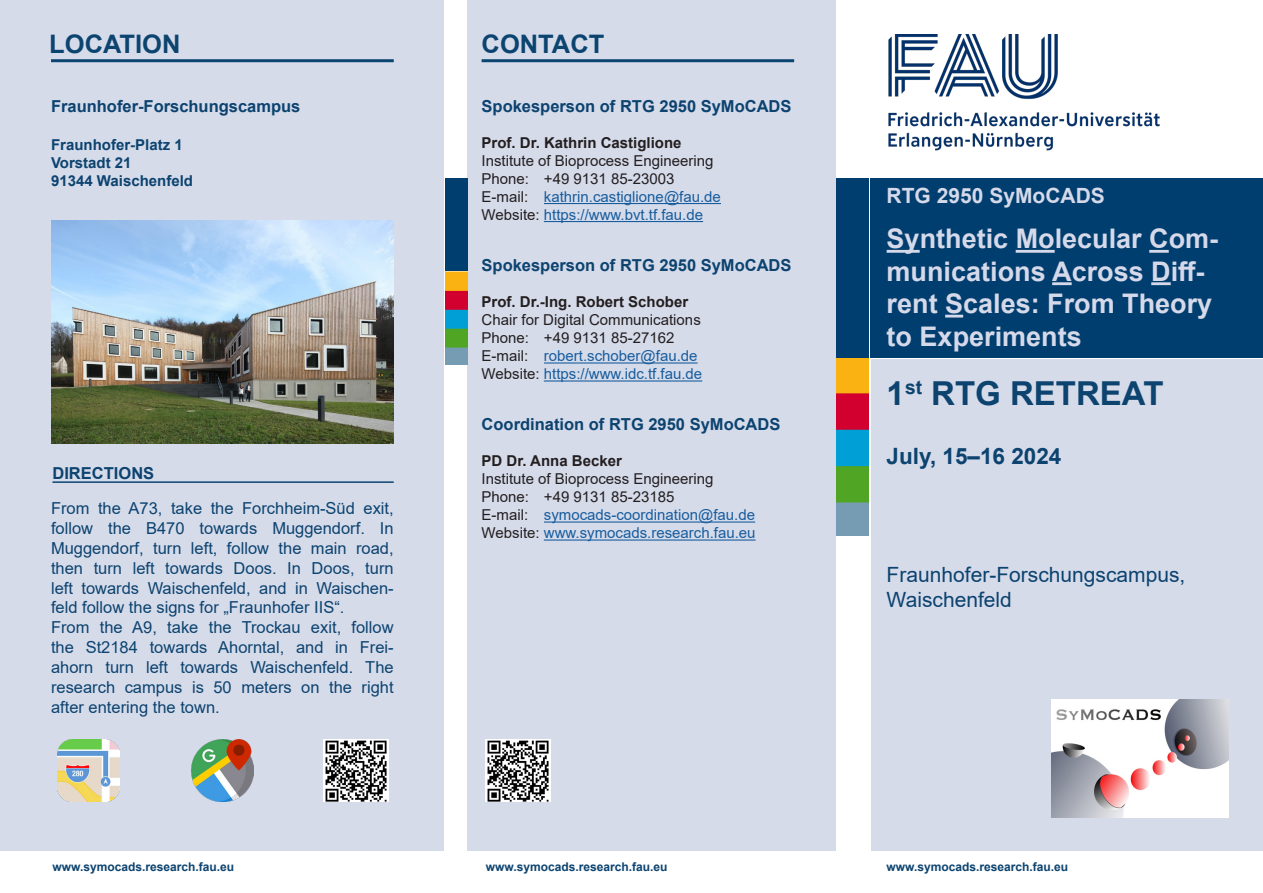
<style>
.page{position:relative;width:1263px;height:893px;background:#fff}
.page>*{position:absolute;margin:0;border:0;box-sizing:border-box;transform-origin:0 0}
.t1{font:700 33px "Arial";color:#0c436f}
.t2{font:700 27px/32.4px "Arial";color:#d5d9e9}
.t3{font:700 25.5px "Arial";color:#0c4470}
.t4{font:700 22.5px "Arial";color:#0c436f}
.t5{font:21px/25.2px "Arial";color:#0c436f}
.t6{font:700 21px "Arial";color:#d5d9e9}
.t7{font:16.5px/19.8px "Arial";color:#0c436f;text-align:justify}
.t8{font:700 16.5px "Arial";color:#0c436f}
.t9{font:15px "Arial";color:#175d9e}
.t10{font:15px "Arial";color:#231f20}
.t11{font:700 15px "Arial";color:#231f20}
.t12{font:700 15px "Arial";color:#0c436f}
.t13{font:700 12px "Arial";color:#0c436f}
.s1{color:#231f20}
</style>
<div class="page">
<div style="left:871px;top:179px;width:392px;height:178px;background:#003e6f"></div>
<div style="left:871px;top:359px;width:391px;height:491px;background:#d6dbea"></div>
<div style="left:0;top:0;width:444px;height:850px;background:#d6dbea"></div>
<div style="left:468px;top:0;width:368px;height:850px;background:#d6dbea"></div>
<hr style="left:544px;top:203px;width:177px;height:1px;background:#175d9e">
<hr style="left:544px;top:221px;width:159px;height:1px;background:#175d9e">
<hr style="left:544px;top:521px;width:211px;height:2px;background:#175d9e">
<hr style="left:544px;top:539px;width:212px;height:2px;background:#175d9e">
<div style="left:837px;top:179px;width:32px;height:178px;background:#003e6f"></div>
<div style="left:445px;top:179px;width:23px;height:91px;background:#003e6f"></div>
<hr style="left:887px;top:250px;width:33px;height:3px;background:#d5d9e9">
<hr style="left:1016px;top:250px;width:39px;height:3px;background:#d5d9e9">
<hr style="left:1149px;top:250px;width:20px;height:3px;background:#d5d9e9">
<hr style="left:1052px;top:282px;width:20px;height:3px;background:#d5d9e9">
<hr style="left:1151px;top:282px;width:20px;height:3px;background:#d5d9e9">
<hr style="left:945px;top:315px;width:18px;height:3px;background:#d5d9e9">
<img style="left:58px;top:740px;width:62px;height:62px">
<hr style="left:544px;top:362px;width:154px;height:2px;background:#175d9e">
<hr style="left:544px;top:380px;width:158px;height:2px;background:#175d9e">
<img style="left:1051px;top:699px;width:178px;height:118px">
<hr style="left:482px;top:59px;width:312px;height:3px;background:#0c4470">
<hr style="left:51px;top:59px;width:343px;height:3px;background:#0c4470">
<img style="left:191px;top:740px;width:62px;height:62px">
<img style="left:51px;top:220px;width:343px;height:223px">
<hr style="left:52px;top:481px;width:342px;height:2px;background:#0c4470">
<img style="left:837px;top:359px;width:32px;height:177px">
<img style="left:445px;top:272px;width:23px;height:92px">
<img style="left:324px;top:740px;width:64px;height:62px">
<img style="left:486px;top:740px;width:65px;height:62px">
<img style="left:888px;top:34px;width:272px;height:117px">
<p class="t3" style="left:49px;top:26px;width:133px">LOCATION</p>
<p class="t3" style="left:482px;top:26px;width:124px">CONTACT</p>
<p class="t8" style="left:51px;top:95px;width:251px">Fraunhofer-Forschungscampus</p>
<p class="t12" style="left:51px;top:134px;width:133px">Fraunhofer-Platz 1</p>
<p class="t12" style="left:51px;top:152px;width:82px">Vorstadt 21</p>
<p class="t12" style="left:51px;top:170px;width:144px">91344 Waischenfeld</p>
<p class="t8" style="left:52px;top:461px;width:103px">DIRECTIONS</p>
<p class="t7" style="left:51px;top:499px;width:344px">From the A73, take the Forchheim-Süd exit, follow the B470 towards Muggendorf. In Muggendorf, turn left, follow the main road, then turn left towards Doos. In Doos, turn left towards Waischenfeld, and in Waischen&shy;feld follow the signs for „Fraunhofer IIS“.</p>
<p class="t7" style="left:51px;top:617px;width:344px">From the A9, take the Trockau exit, follow the St2184 towards Ahorntal, and in Frei&shy;ahorn turn left towards Waischenfeld. The research campus is 50 meters on the right after entering the town.</p>
<p class="t8" style="left:482px;top:95px;width:311px">Spokesperson of RTG 2950 SyMoCADS</p>
<p class="t11" style="left:482px;top:132px;width:202px">Prof. Dr. Kathrin Castiglione</p>
<p class="t10" style="left:482px;top:150px;width:233px">Institute of Bioprocess Engineering</p>
<p class="t10" style="left:482px;top:168px;width:194px">Phone: +49 9131 85-23003</p>
<p class="t9" style="left:482px;top:186px;width:241px"><span class="s1">E-mail:</span> kathrin.castiglione@fau.de</p>
<p class="t9" style="left:482px;top:204px;width:223px"><span class="s1">Website:</span> https://www.bvt.tf.fau.de</p>
<p class="t8" style="left:482px;top:254px;width:311px">Spokesperson of RTG 2950 SyMoCADS</p>
<p class="t11" style="left:482px;top:292px;width:208px">Prof. Dr.-Ing. Robert Schober</p>
<p class="t10" style="left:482px;top:310px;width:221px">Chair for Digital Communications</p>
<p class="t10" style="left:482px;top:328px;width:194px">Phone: +49 9131 85-27162</p>
<p class="t9" style="left:482px;top:346px;width:217px"><span class="s1">E-mail:</span> robert.schober@fau.de</p>
<p class="t9" style="left:482px;top:364px;width:222px"><span class="s1">Website:</span> https://www.idc.tf.fau.de</p>
<p class="t8" style="left:482px;top:413px;width:300px">Coordination of RTG 2950 SyMoCADS</p>
<p class="t11" style="left:482px;top:451px;width:142px">PD Dr. Anna Becker</p>
<p class="t10" style="left:482px;top:469px;width:233px">Institute of Bioprocess Engineering</p>
<p class="t10" style="left:482px;top:487px;width:194px">Phone: +49 9131 85-23185</p>
<p class="t9" style="left:482px;top:505px;width:275px"><span class="s1">E-mail:</span> symocads-coordination@fau.de</p>
<p class="t9" style="left:482px;top:523px;width:275px"><span class="s1">Website:</span> www.symocads.research.fau.eu</p>
<p class="t6" style="left:887px;top:181px;width:220px">RTG 2950 SyMoCADS</p>
<p class="t2" style="left:887px;top:223px;width:333px">Synthetic Molecular Com&shy;munications Across Diff&shy;rent Scales: From Theory to Experiments</p>
<p class="t1" style="left:887px;top:370px;width:278px">1<sup>st</sup> RTG RETREAT</p>
<p class="t4" style="left:887px;top:441px;width:176px">July, 15–16 2024</p>
<p class="t5" style="left:887px;top:561px;width:300px">Fraunhofer-Forschungscampus,<br>Waischenfeld</p>
<p class="t13" style="left:52px;top:858px;width:183px">www.symocads.research.fau.eu</p>
<p class="t13" style="left:887px;top:858px;width:183px">www.symocads.research.fau.eu</p>
<p class="t13" style="left:486px;top:858px;width:183px">www.symocads.research.fau.eu</p>
</div>
